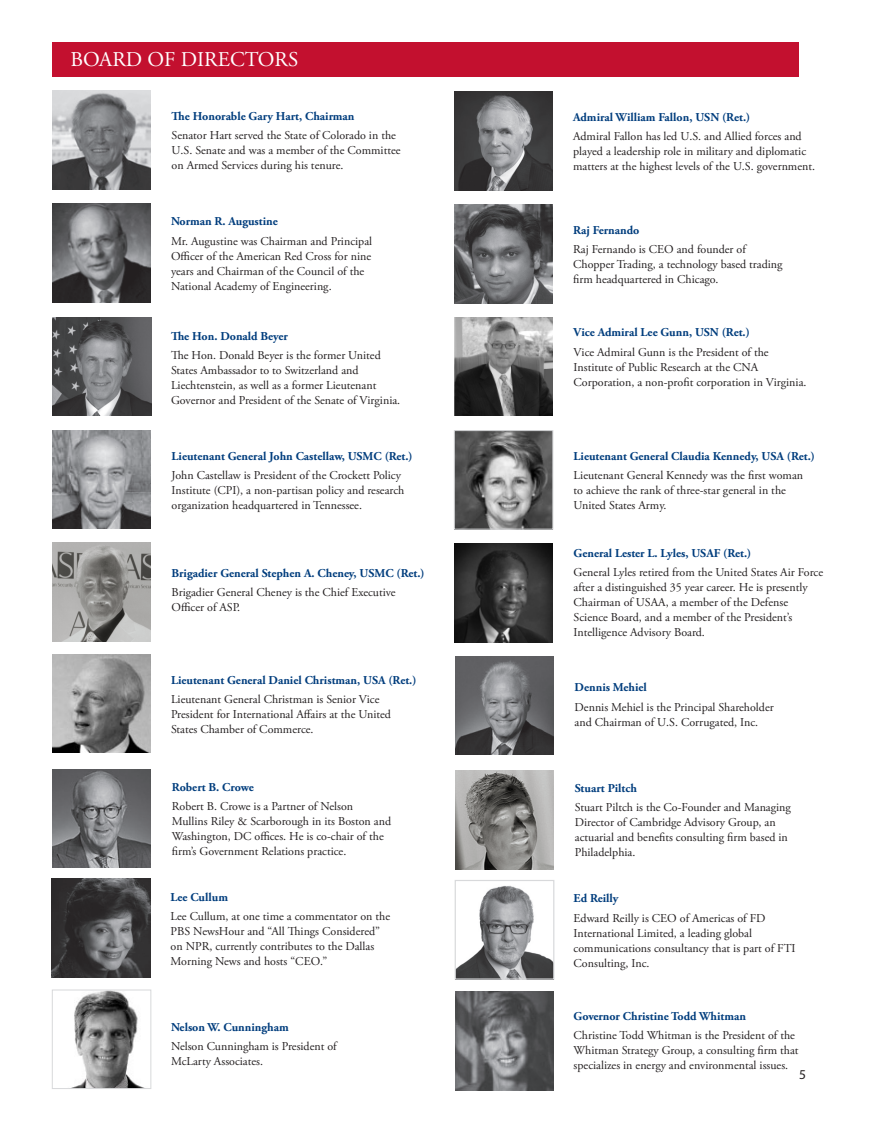
<style>
.page{position:relative;width:891px;height:1134px;background:#fff}
.page>*{position:absolute;margin:0;border:0;box-sizing:border-box;transform-origin:0 0}
.t1{font:21px "Adobe Garamond Pro";color:#fff}
.t2{font:13.5px "Myriad Pro";color:#231f20}
.t3{font:12px/15px "Adobe Garamond Pro";color:#231f20}
.t4{font:700 12px/19.4px "Adobe Garamond Pro";color:#013d7d}
.s1{font-weight:700;color:#013d7d}
.s2{font-weight:400;color:#231f20}
</style>
<div class="page">
<img style="left:52px;top:91px;width:99px;height:98px">
<img style="left:455px;top:771px;width:99px;height:98px">
<img style="left:52px;top:204px;width:99px;height:98px">
<div style="left:52px;top:42px;width:746px;height:34px;background:#c3102f"></div>
<img style="left:52px;top:769px;width:99px;height:99px">
<img style="left:52px;top:543px;width:99px;height:98px">
<img style="left:52px;top:654px;width:99px;height:99px">
<img style="left:52px;top:430px;width:99px;height:99px">
<img style="left:74px;top:992px;width:68px;height:95px">
<div style="left:52px;top:990px;width:99px;height:99px;border:1px solid #d8d9db"></div>
<img style="left:52px;top:879px;width:98px;height:98px">
<img style="left:454px;top:92px;width:99px;height:98px">
<img style="left:454px;top:205px;width:99px;height:98px">
<img style="left:53px;top:317px;width:98px;height:99px">
<img style="left:454px;top:317px;width:99px;height:99px">
<img style="left:454px;top:544px;width:99px;height:98px">
<img style="left:456px;top:432px;width:95px;height:96px">
<div style="left:454px;top:430px;width:99px;height:100px;border:1px solid #d8d9db"></div>
<img style="left:455px;top:656px;width:99px;height:99px">
<img style="left:457px;top:885px;width:95px;height:93px">
<div style="left:455px;top:880px;width:99px;height:100px;border:1px solid #d8d9db"></div>
<img style="left:455px;top:992px;width:99px;height:98px">
<p class="t1" style="left:71px;top:47px;width:229px">BOARD OF DIRECTORS</p>
<p class="t3" style="left:172px;top:107px;width:226px;line-height:19.4px"><span class="s1">The Honorable Gary Hart, Chairman<br></span>Senator Hart served the State of Colorado in the</p>
<p class="t3" style="left:172px;top:143px;width:230px">U.S. Senate and was a member of the Committee on Armed Services during his tenure.</p>
<p class="t3" style="left:171px;top:212px;width:203px;line-height:19.4px"><span class="s1">Norman R. Augustine<br></span>Mr. Augustine was Chairman and Principal</p>
<p class="t3" style="left:171px;top:249px;width:202px">Officer of the American Red Cross for nine years and Chairman of the Council of the<br>National Academy of Engineering.</p>
<p class="t3" style="left:171px;top:326px;width:211px;line-height:19.4px"><span class="s1">The Hon. Donald Beyer<br></span>The Hon. Donald Beyer is the former United</p>
<p class="t3" style="left:171px;top:363px;width:231px">States Ambassador to to Switzerland and<br>Liechtenstein, as well as a former Lieutenant<br>Governor and President of the Senate of Virginia.</p>
<p class="t3" style="left:172px;top:447px;width:243px;line-height:19.4px"><span class="s1">Lieutenant General John Castellaw, USMC (Ret.)<br></span>John Castellaw is President of the Crockett Policy</p>
<p class="t3" style="left:172px;top:483px;width:234px">Institute (CPI), a non-partisan policy and research organization headquartered in Tennessee.</p>
<p class="t4" style="left:172px;top:563px;width:255px">Brigadier General Stephen A. Cheney, USMC (Ret.)<br><span class="s2">Brigadier General Cheney is the Chief Executive</span></p>
<p class="t3" style="left:172px;top:600px;width:70px">Officer of ASP.</p>
<p class="t4" style="left:171px;top:671px;width:247px">Lieutenant General Daniel Christman, USA (Ret.)<br><span class="s2">Lieutenant General Christman is Senior Vice</span></p>
<p class="t3" style="left:171px;top:708px;width:221px">President for International Affairs at the United<br>States Chamber of Commerce.</p>
<p class="t3" style="left:172px;top:778px;width:183px;line-height:19.4px"><span class="s1">Robert B. Crowe<br></span>Robert B. Crowe is a Partner of Nelson</p>
<p class="t3" style="left:172px;top:814px;width:221px">Mullins Riley &amp; Scarborough in its Boston and<br>Washington, DC offices. He is co-chair of the firm’s Government Relations practice.</p>
<p class="t3" style="left:171px;top:888px;width:221px;line-height:19.4px"><span class="s1">Lee Cullum<br></span>Lee Cullum, at one time a commentator on the</p>
<p class="t3" style="left:171px;top:924px;width:211px">PBS NewsHour and “All Things Considered” on NPR, currently contributes to the Dallas<br>Morning News and hosts “CEO.”</p>
<p class="t3" style="left:171px;top:1018px;width:167px;line-height:19.4px"><span class="s1">Nelson W. Cunningham<br></span>Nelson Cunningham is President of</p>
<p class="t3" style="left:171px;top:1054px;width:94px">McLarty Associates.</p>
<p class="t3" style="left:573px;top:108px;width:230px;line-height:19.4px"><span class="s1">Admiral William Fallon, USN (Ret.)<br></span>Admiral Fallon has led U.S. and Allied forces and</p>
<p class="t3" style="left:573px;top:144px;width:244px">played a leadership role in military and diplomatic matters at the highest levels of the U.S. government.</p>
<p class="t3" style="left:573px;top:221px;width:174px;line-height:19.4px"><span class="s1">Raj Fernando<br></span>Raj Fernando is CEO and founder of</p>
<p class="t3" style="left:573px;top:257px;width:211px">Chopper Trading, a technology based trading firm headquartered in Chicago.</p>
<p class="t3" style="left:574px;top:323px;width:197px;line-height:19.4px"><span class="s1">Vice Admiral Lee Gunn, USN (Ret.)<br></span>Vice Admiral Gunn is the President of the</p>
<p class="t3" style="left:574px;top:360px;width:234px">Institute of Public Research at the CNA<br>Corporation, a non-profit corporation in Virginia.</p>
<p class="t4" style="left:574px;top:447px;width:243px">Lieutenant General Claudia Kennedy, USA (Ret.)<br><span class="s2">Lieutenant General Kennedy was the first woman</span></p>
<p class="t3" style="left:574px;top:484px;width:214px">to achieve the rank of three-star general in the<br>United States Army.</p>
<p class="t3" style="left:574px;top:544px;width:251px;line-height:19.4px"><span class="s1">General Lester L. Lyles, USAF (Ret.)<br></span>General Lyles retired from the United States Air Force</p>
<p class="t3" style="left:574px;top:580px;width:235px">after a distinguished 35 year career. He is presently Chairman of USAA, a member of the Defense Science Board, and a member of the President’s Intelligence Advisory Board.</p>
<p class="t3" style="left:575px;top:678px;width:201px;line-height:19.4px"><span class="s1">Dennis Mehiel<br></span>Dennis Mehiel is the Principal Shareholder</p>
<p class="t3" style="left:575px;top:715px;width:185px">and Chairman of U.S. Corrugated, Inc.</p>
<p class="t3" style="left:575px;top:779px;width:218px;line-height:19.4px"><span class="s1">Stuart Piltch<br></span>Stuart Piltch is the Co-Founder and Managing</p>
<p class="t3" style="left:575px;top:815px;width:215px">Director of Cambridge Advisory Group, an actuarial and benefits consulting firm based in<br>Philadelphia.</p>
<p class="t3" style="left:574px;top:889px;width:193px;line-height:19.4px"><span class="s1">Ed Reilly<br></span>Edward Reilly is CEO of Americas of FD</p>
<p class="t3" style="left:574px;top:926px;width:224px">International Limited, a leading global communications consultancy that is part of FTI<br>Consulting, Inc.</p>
<p class="t3" style="left:574px;top:1007px;width:223px;line-height:19.4px"><span class="s1">Governor Christine Todd Whitman<br></span>Christine Todd Whitman is the President of the</p>
<p class="t3" style="left:574px;top:1043px;width:226px">Whitman Strategy Group, a consulting firm that specializes in energy and environmental issues.</p>
<p class="t2" style="left:799px;top:1066px;width:8px">5</p>
</div>
